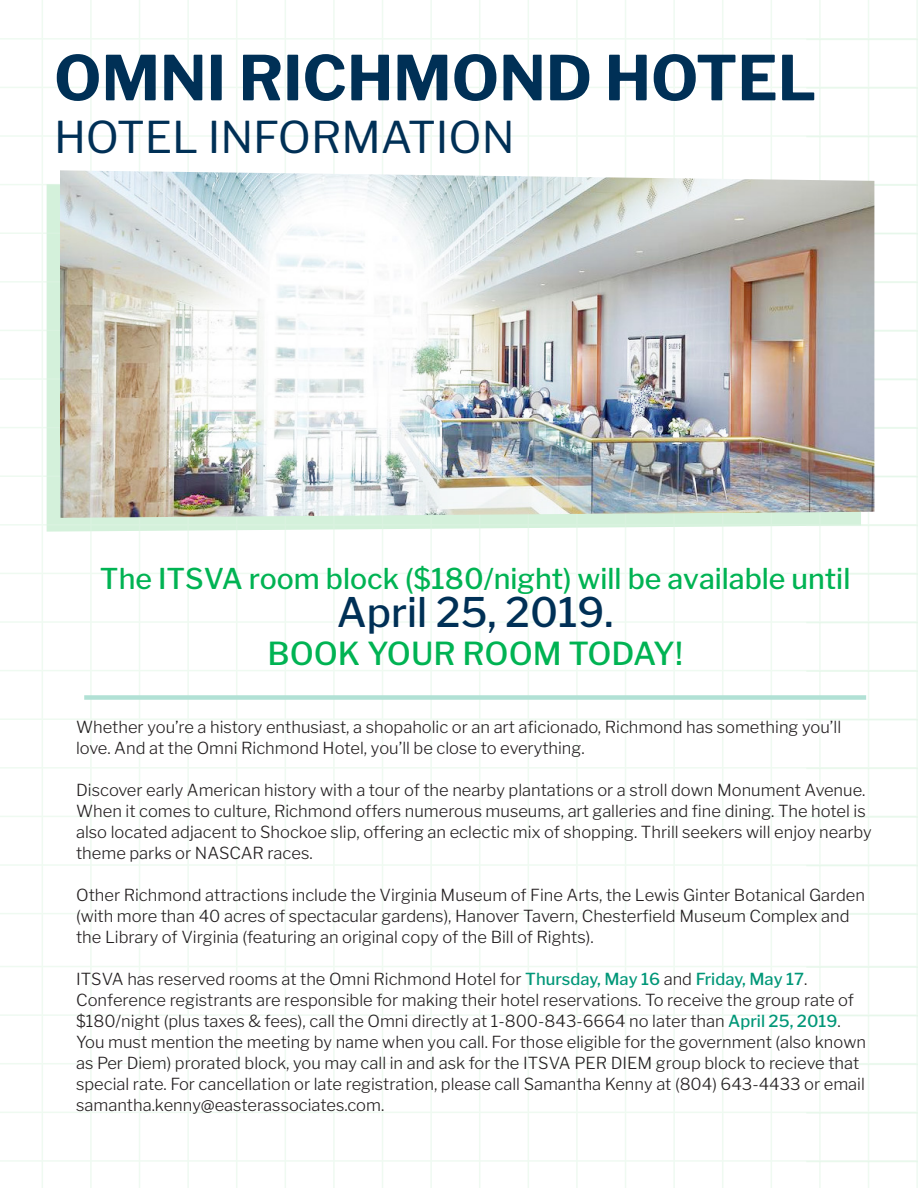
<style>
.page{position:relative;width:918px;height:1188px;background:#fff}
.page>*{position:absolute;margin:0;border:0;box-sizing:border-box;transform-origin:0 0}
.t1{font:700 61.5px "Libre Franklin";color:#003056}
.t2{font:43.5px "Libre Franklin";color:#003056}
.t3{font:500 40.5px "Libre Franklin";color:#003056}
.t4{font:500 31.5px "Libre Franklin";color:#00b353}
.t5{font:500 28.5px "Libre Franklin";color:#00b353}
.t6{font:300 16.5px/21px "Libre Franklin";color:#231f20}
.s1{font-weight:500;color:#009778}
</style>
<div class="page">
<svg style="left:47px;top:185px;width:814px;height:347px;fill:#d4f1db"></svg>
<hr style="left:0;top:475px;width:918px;height:2px;background:#dff5e4">
<hr style="left:0;top:524px;width:918px;height:2px;background:#dff5e4">
<hr style="left:0;top:38px;width:918px;height:2px;background:#dff5e4">
<hr style="left:0;top:573px;width:918px;height:1px;background:#dff5e4">
<hr style="left:0;top:87px;width:918px;height:1px;background:#dff5e4">
<hr style="left:0;top:621px;width:918px;height:2px;background:#dff5e4">
<hr style="left:0;top:135px;width:918px;height:2px;background:#dff5e4">
<hr style="left:0;top:670px;width:918px;height:1px;background:#dff5e4">
<hr style="left:0;top:184px;width:918px;height:1px;background:#dff5e4">
<hr style="left:0;top:718px;width:918px;height:2px;background:#dff5e4">
<hr style="left:0;top:232px;width:918px;height:2px;background:#dff5e4">
<hr style="left:0;top:767px;width:918px;height:2px;background:#dff5e4">
<hr style="left:0;top:281px;width:918px;height:2px;background:#dff5e4">
<hr style="left:0;top:816px;width:918px;height:1px;background:#dff5e4">
<hr style="left:0;top:330px;width:918px;height:1px;background:#dff5e4">
<hr style="left:0;top:864px;width:918px;height:2px;background:#dff5e4">
<hr style="left:0;top:378px;width:918px;height:2px;background:#dff5e4">
<hr style="left:0;top:913px;width:918px;height:1px;background:#dff5e4">
<hr style="left:0;top:427px;width:918px;height:1px;background:#dff5e4">
<hr style="left:0;top:966px;width:918px;height:1px;background:#dff5e4">
<hr style="left:0;top:1014px;width:918px;height:2px;background:#dff5e4">
<hr style="left:0;top:1063px;width:918px;height:1px;background:#dff5e4">
<hr style="left:0;top:1112px;width:918px;height:1px;background:#dff5e4">
<hr style="left:0;top:1160px;width:918px;height:2px;background:#dff5e4">
<hr style="left:430px;top:0;width:2px;height:1188px;background:#dff5e4">
<hr style="left:916px;top:0;width:2px;height:1188px;background:#dff5e4">
<hr style="left:382px;top:0;width:1px;height:1188px;background:#dff5e4">
<hr style="left:868px;top:0;width:1px;height:1188px;background:#dff5e4">
<hr style="left:333px;top:0;width:2px;height:1188px;background:#dff5e4">
<hr style="left:819px;top:0;width:2px;height:1188px;background:#dff5e4">
<hr style="left:285px;top:0;width:1px;height:1188px;background:#dff5e4">
<hr style="left:771px;top:0;width:1px;height:1188px;background:#dff5e4">
<hr style="left:236px;top:0;width:1px;height:1188px;background:#dff5e4">
<hr style="left:722px;top:0;width:1px;height:1188px;background:#dff5e4">
<hr style="left:187px;top:0;width:2px;height:1188px;background:#dff5e4">
<hr style="left:673px;top:0;width:2px;height:1188px;background:#dff5e4">
<hr style="left:139px;top:0;width:1px;height:1188px;background:#dff5e4">
<hr style="left:625px;top:0;width:1px;height:1188px;background:#dff5e4">
<hr style="left:90px;top:0;width:2px;height:1188px;background:#dff5e4">
<hr style="left:576px;top:0;width:2px;height:1188px;background:#dff5e4">
<hr style="left:42px;top:0;width:1px;height:1188px;background:#dff5e4">
<hr style="left:528px;top:0;width:1px;height:1188px;background:#dff5e4">
<hr style="left:479px;top:0;width:1px;height:1188px;background:#dff5e4">
<hr style="left:806px;top:476px;width:112px;height:2px;background:#dff5e4">
<hr style="left:806px;top:573px;width:112px;height:2px;background:#dff5e4">
<hr style="left:806px;top:87px;width:112px;height:2px;background:#dff5e4">
<hr style="left:806px;top:670px;width:112px;height:2px;background:#dff5e4">
<hr style="left:806px;top:184px;width:112px;height:2px;background:#dff5e4">
<hr style="left:806px;top:719px;width:112px;height:2px;background:#dff5e4">
<hr style="left:806px;top:233px;width:112px;height:2px;background:#dff5e4">
<hr style="left:806px;top:816px;width:112px;height:2px;background:#dff5e4">
<hr style="left:806px;top:330px;width:112px;height:2px;background:#dff5e4">
<hr style="left:806px;top:913px;width:112px;height:2px;background:#dff5e4">
<hr style="left:806px;top:427px;width:112px;height:2px;background:#dff5e4">
<hr style="left:806px;top:966px;width:112px;height:2px;background:#dff5e4">
<hr style="left:806px;top:1015px;width:112px;height:2px;background:#dff5e4">
<hr style="left:806px;top:1064px;width:112px;height:1px;background:#dff5e4">
<hr style="left:806px;top:1112px;width:112px;height:2px;background:#dff5e4">
<img style="left:60px;top:170px;width:814px;height:348px">
<div style="left:84px;top:695px;width:782px;height:5px;background:#b1e1d5"></div>
<p class="t1" style="left:54px;top:41px;width:764px">OMNI RICHMOND HOTEL</p>
<p class="t2" style="left:54px;top:111px;width:462px">HOTEL INFORMATION</p>
<p class="t5" style="left:100px;top:562px;width:752px">The ITSVA room block ($180/night) will be available until</p>
<p class="t3" style="left:337px;top:588px;width:278px">April 25, 2019.</p>
<p class="t4" style="left:267px;top:635px;width:417px">BOOK YOUR ROOM TODAY!</p>
<p class="t6" style="left:76px;top:717px;width:767px">Whether you’re a history enthusiast, a shopaholic or an art aficionado, Richmond has something you’ll love. And at the Omni Richmond Hotel, you’ll be close to everything.</p>
<p class="t6" style="left:76px;top:780px;width:797px">Discover early American history with a tour of the nearby plantations or a stroll down Monument Avenue.<br>When it comes to culture, Richmond offers numerous museums, art galleries and fine dining. The hotel is also located adjacent to Shockoe slip, offering an eclectic mix of shopping. Thrill seekers will enjoy nearby theme parks or NASCAR races.</p>
<p class="t6" style="left:76px;top:885px;width:790px">Other Richmond attractions include the Virginia Museum of Fine Arts, the Lewis Ginter Botanical Garden (with more than 40 acres of spectacular gardens), Hanover Tavern, Chesterfield Museum Complex and the Library of Virginia (featuring an original copy of the Bill of Rights).</p>
<p class="t6" style="left:76px;top:969px;width:791px">ITSVA has reserved rooms at the Omni Richmond Hotel for <span class="s1">Thursday, May 16</span> and <span class="s1">Friday, May 17</span>.<br>Conference registrants are responsible for making their hotel reservations. To receive the group rate of $180/night (plus taxes &amp; fees), call the Omni directly at 1-800-843-6664 no later than <span class="s1">April 25, 2019</span>.<br>You must mention the meeting by name when you call. For those eligible for the government (also known as Per Diem) prorated block, you may call in and ask for the ITSVA PER DIEM group block to recieve that special rate. For cancellation or late registration, please call Samantha Kenny at (804) 643-4433 or email samantha.kenny@easterassociates.com.</p>
</div>
